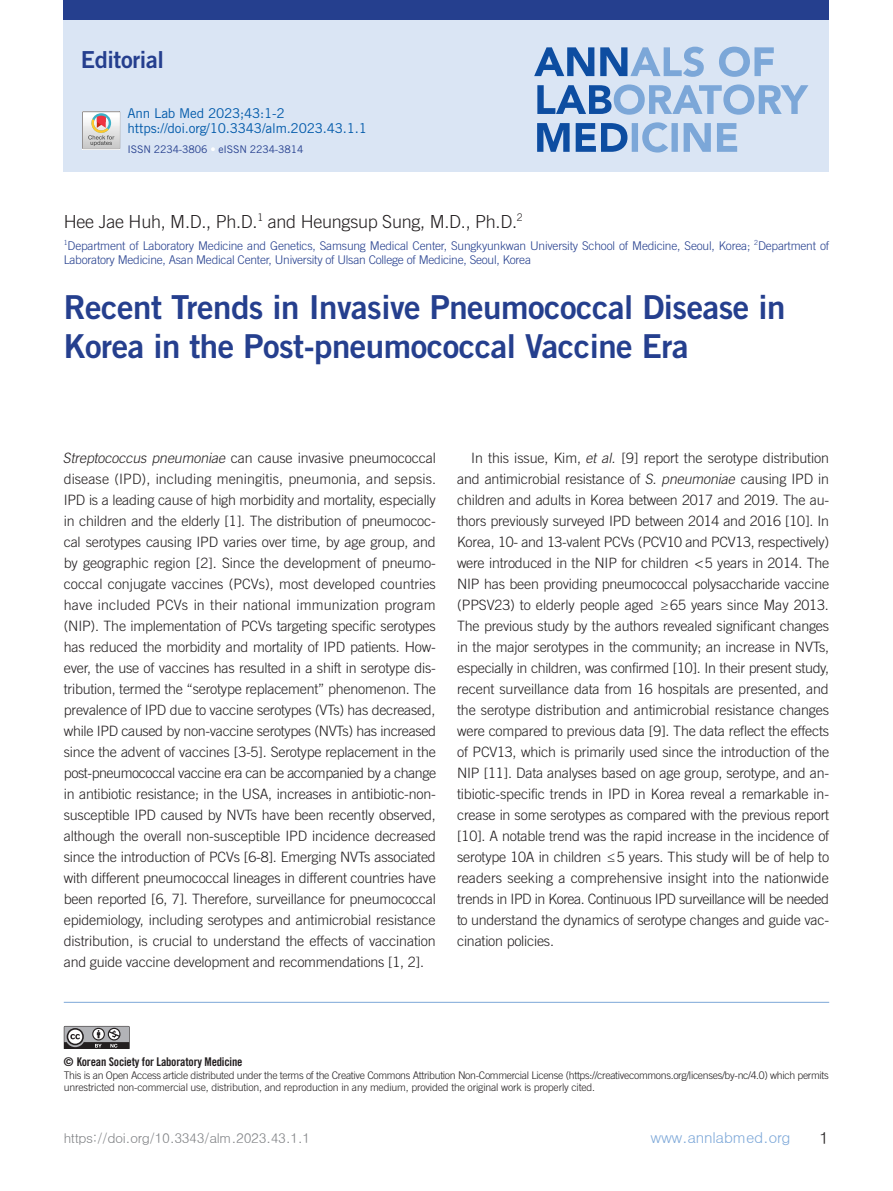
<style>
.page{position:relative;width:893px;height:1191px;background:#fff}
.page>*{position:absolute;margin:0;border:0;box-sizing:border-box;transform-origin:0 0}
.제목{font:33px/39.6px "Trade Gothic LT Std Bd 2";letter-spacing:-.015em;color:#253f8e}
.논문분류{font:23.4px "Trade Gothic LT Std Bd 2";letter-spacing:-.015em;color:#253f8e}
.저자{font:300 18px "Trade Gothic LT Std";letter-spacing:-.015em;color:#231f20}
.URL{font:16.5px "Dotum";color:#231f20}
.URL-2{font:15px "Dotum";letter-spacing:-.02em;color:#7ca7d8}
.본문_0{font:300 14.25px/21px "Trade Gothic LT Std";letter-spacing:-.015em;color:#231f20;text-align:justify}
.t1{font:13.5px "Dotum";letter-spacing:-.03em;color:#808285}
.DOI_단락{font:13.5px "Trade Gothic LT Std";letter-spacing:-.015em;color:#015aaa}
.서지단락{font:13.5px "Trade Gothic LT Std";letter-spacing:-.015em;color:#015aaa}
.소속{font:300 12px/14.4px "Trade Gothic LT Std";letter-spacing:-.02em;color:#253f8e}
.t2{font:12px "Trade Gothic LT Std Bd Cn 20";letter-spacing:-.015em;color:#231f20}
.t3{font:300 10.5px "Trade Gothic LT Std";letter-spacing:-.03em;color:#231f20}
.ISSN{font:10.5px "Trade Gothic LT Std";letter-spacing:-.015em;color:#253f8e}
.s1{color:#fff}
.s2{font-style:italic}
.s3{font-family:"Trade Gothic LT Std Bd 2"}
</style>
<div class="page">
<div style="left:64px;top:0;width:765px;height:172px;background:#dae5f4"></div>
<div style="left:64px;top:0;width:765px;height:19px;background:#253f8e"></div>
<svg style="left:537px;top:122px;width:200px;height:30px"></svg>
<svg style="left:537px;top:84px;width:271px;height:31px"></svg>
<svg style="left:534px;top:47px;width:240px;height:30px"></svg>
<svg style="left:82px;top:111px;width:38px;height:38px"></svg>
<svg style="left:64px;top:1026px;width:66px;height:23px;background:#848284"></svg>
<hr style="left:64px;top:1002px;width:765px;height:1px;background:#7ca7d8">
<p class="논문분류" style="left:81px;top:45px;width:85px">Editorial</p>
<p class="서지단락" style="left:128px;top:105px;width:159px">Ann Lab Med 2023;43:1-2</p>
<p class="DOI_단락" style="left:128px;top:120px;width:241px">https://doi.org/10.3343/alm.2023.43.1.1</p>
<p class="ISSN" style="left:128px;top:143px;width:177px">ISSN 2234-3806 <span class="s1">•</span> eISSN 2234-3814</p>
<p class="저자" style="left:64px;top:210px;width:460px">Hee Jae Huh, M.D., Ph.D.<sup>1</sup> and Heungsup Sung, M.D., Ph.D.<sup>2</sup></p>
<p class="소속" style="left:64px;top:238px;width:767px"><sup>1</sup>Department of Laboratory Medicine and Genetics, Samsung Medical Center, Sungkyunkwan University School of Medicine, Seoul, Korea; <sup>2</sup>Department of<br>Laboratory Medicine, Asan Medical Center, University of Ulsan College of Medicine, Seoul, Korea</p>
<p class="제목" style="left:64px;top:287px;width:723px">Recent Trends in Invasive Pneumococcal Disease in<br>Korea in the Post-pneumococcal Vaccine Era</p>
<p class="본문_0" style="left:63px;top:447px;width:375px"><span class="s2">Streptococcus pneumoniae</span> can cause invasive pneumococcal disease (IPD), including meningitis, pneumonia, and sepsis.<br>IPD is a leading cause of high morbidity and mortality, especially in children and the elderly [1]. The distribution of pneumococ&shy;cal serotypes causing IPD varies over time, by age group, and by geographic region [2]. Since the development of pneumo&shy;coccal conjugate vaccines (PCVs), most developed countries have included PCVs in their national immunization program (NIP). The implementation of PCVs targeting specific serotypes has reduced the morbidity and mortality of IPD patients. How&shy;ever, the use of vaccines has resulted in a shift in serotype dis&shy;tribution, termed the “serotype replacement” phenomenon. The prevalence of IPD due to vaccine serotypes (VTs) has decreased, while IPD caused by non-vaccine serotypes (NVTs) has increased since the advent of vaccines [3-5]. Serotype replacement in the post-pneumococcal vaccine era can be accompanied by a change in antibiotic resistance; in the USA, increases in antibiotic-non&shy;susceptible IPD caused by NVTs have been recently observed, although the overall non-susceptible IPD incidence decreased since the introduction of PCVs [6-8]. Emerging NVTs associated with different pneumococcal lineages in different countries have been reported [6, 7]. Therefore, surveillance for pneumococcal epidemiology, including serotypes and antimicrobial resistance distribution, is crucial to understand the effects of vaccination and guide vaccine development and recommendations [1, 2].</p>
<p class="본문_0" style="left:457px;top:447px;width:374px;text-indent:14px">In this issue, Kim, <span class="s2">et al.</span> [9] report the serotype distribution and antimicrobial resistance of <span class="s2">S. pneumoniae</span> causing IPD in children and adults in Korea between 2017 and 2019. The au&shy;thors previously surveyed IPD between 2014 and 2016 [10]. In Korea, 10- and 13-valent PCVs (PCV10 and PCV13, respectively) were introduced in the NIP for children &lt;5 years in 2014. The NIP has been providing pneumococcal polysaccharide vaccine (PPSV23) to elderly people aged ≥65 years since May 2013.<br>The previous study by the authors revealed significant changes in the major serotypes in the community; an increase in NVTs, especially in children, was confirmed [10]. In their present study, recent surveillance data from 16 hospitals are presented, and the serotype distribution and antimicrobial resistance changes were compared to previous data [9]. The data reflect the effects of PCV13, which is primarily used since the introduction of the NIP [11]. Data analyses based on age group, serotype, and an&shy;tibiotic-specific trends in IPD in Korea reveal a remarkable in&shy;crease in some serotypes as compared with the previous report [10]. A notable trend was the rapid increase in the incidence of serotype 10A in children ≤5 years. This study will be of help to readers seeking a comprehensive insight into the nationwide trends in IPD in Korea. Continuous IPD surveillance will be needed to understand the dynamics of serotype changes and guide vac&shy;cination policies.</p>
<p class="t2" style="left:64px;top:1054px;width:180px"><span class="s3">©</span> Korean Society for Laboratory Medicine</p>
<p class="t3" style="left:64px;top:1068px;width:766px">This is an Open Access article distributed under the terms of the Creative Commons Attribution Non-Commercial License (https://creativecommons.org/licenses/by-nc/4.0) which permits</p>
<p class="t3" style="left:64px;top:1081px;width:533px">unrestricted non-commercial use, distribution, and reproduction in any medium, provided the original work is properly cited.</p>
<p class="t1" style="left:64px;top:1131px;width:248px">https://doi.org/10.3343/alm.2023.43.1.1</p>
<p class="URL-2" style="left:650px;top:1130px;width:142px">www.annlabmed.org</p>
<p class="URL" style="left:820px;top:1129px;width:11px">1</p>
</div>
